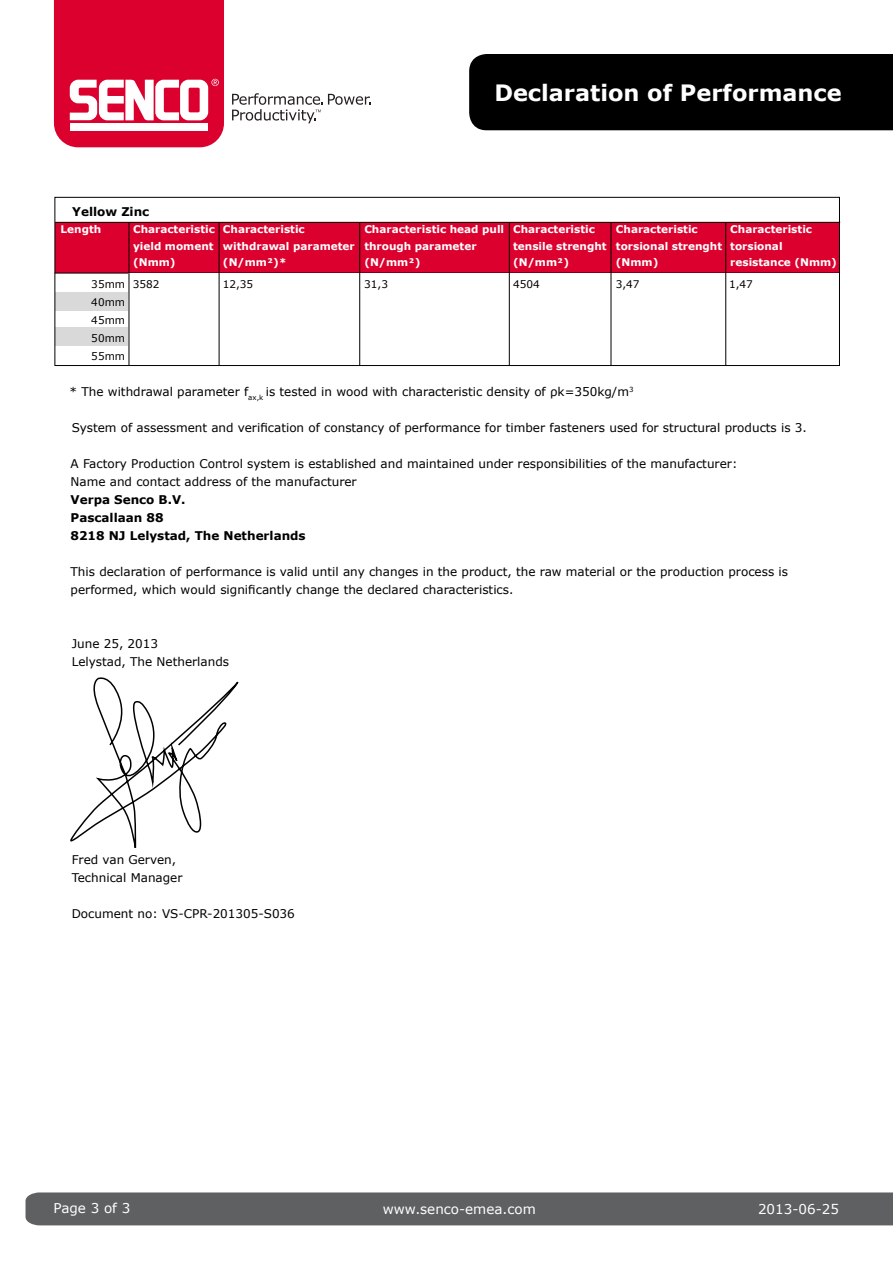
<style>
.page{position:relative;width:893px;height:1263px;background:#fff}
.page>*{position:absolute;margin:0;border:0;box-sizing:border-box;transform-origin:0 0}
.t1{font:700 22.5px "Verdana";color:#fff}
.t2{font:13.5px "Verdana";color:#fff}
.t3{font:12px/18px "Verdana";color:#000}
.t4{font:700 12px/18px "Verdana";color:#000}
.t5{font:700 10.5px/16.5px "Verdana";color:#fff}
.t6{font:10.5px/18px "Verdana";color:#000;text-align:justify}
</style>
<div class="page">
<div style="left:55px;top:223px;width:784px;height:50px;background:#dc002e"></div>
<div style="left:55px;top:292px;width:715px;height:19px;background:#d9d9d9"></div>
<div style="left:56px;top:327px;width:715px;height:19px;background:#d9d9d9"></div>
<hr style="left:55px;top:273px;width:785px;height:1px;background:#000">
<hr style="left:55px;top:222px;width:785px;height:1px;background:#000">
<div style="left:129px;top:273px;width:713px;height:93px;background:#fff"></div>
<hr style="left:129px;top:222px;width:1px;height:144px;background:#000">
<hr style="left:219px;top:222px;width:1px;height:144px;background:#000">
<hr style="left:359px;top:223px;width:1px;height:143px;background:#000">
<hr style="left:611px;top:222px;width:1px;height:144px;background:#000">
<hr style="left:725px;top:222px;width:1px;height:144px;background:#000">
<hr style="left:509px;top:222px;width:1px;height:144px;background:#000">
<div style="left:55px;top:197px;width:785px;height:169px;border:1px solid #000"></div>
<div style="left:469px;top:54px;width:424px;height:76px;background:#000"></div>
<svg style="left:232px;top:93px;width:139px;height:30px"></svg>
<svg style="left:54px;top:0;width:170px;height:147px"></svg>
<div style="left:26px;top:1192px;width:867px;height:33px;background:#5f6062"></div>
<svg style="left:70px;top:677px;width:169px;height:171px"></svg>
<p class="t4" style="left:72px;top:202px;width:79px">Yellow Zinc</p>
<h1 class="t1" style="left:494px;top:77px;width:349px">Declaration of Performance</h1>
<p class="t5" style="left:133px;top:221px;width:83px;text-align:justify">Characteristic yield moment (Nmm)</p>
<p class="t5" style="left:223px;top:221px;width:133px">Characteristic withdrawal parameter (N/mm²)*</p>
<p class="t5" style="left:364px;top:221px;width:141px">Characteristic head pull through parameter (N/mm²)</p>
<p class="t5" style="left:513px;top:221px;width:95px">Characteristic tensile strenght (N/mm²)</p>
<p class="t5" style="left:61px;top:221px;width:42px">Length</p>
<p class="t5" style="left:730px;top:221px;width:108px">Characteristic torsional resistance (N mm)</p>
<p class="t5" style="left:616px;top:221px;width:108px">Characteristic torsional strenght (Nmm)</p>
<p class="t6" style="left:91px;top:275px;width:70px">35mm 3582</p>
<p class="t6" style="left:223px;top:275px;width:32px">12,35</p>
<p class="t6" style="left:364px;top:275px;width:25px">31,3</p>
<p class="t6" style="left:513px;top:275px;width:28px">4504</p>
<p class="t6" style="left:616px;top:275px;width:25px">3,47</p>
<p class="t6" style="left:729px;top:275px;width:25px">1,47</p>
<p class="t6" style="left:91px;top:293px;width:35px">40mm 45mm 50mm 55mm</p>
<p class="t6" style="left:133px;top:275px;width:28px">2129</p>
<p class="t6" style="left:226px;top:275px;width:32px">13,65</p>
<p class="t6" style="left:369px;top:275px;width:25px">33,6</p>
<p class="t6" style="left:518px;top:275px;width:28px">4035</p>
<p class="t6" style="left:605px;top:275px;width:25px">2,45</p>
<p class="t6" style="left:723px;top:275px;width:25px">1,28</p>
<p class="t3" style="left:70px;top:383px;width:565px">* The withdrawal parameter f<sub>ax,k</sub> is tested in wood with characteristic density of ρk=350kg/m<sup>3</sup></p>
<p class="t3" style="left:72px;top:419px;width:737px">System of assessment and verification of constancy of performance for timber fasteners used for structural products is 3.</p>
<p class="t3" style="left:71px;top:455px;width:668px">A Factory Production Control system is established and maintained under responsibilities of the manufacturer:</p>
<p class="t3" style="left:71px;top:473px;width:288px">Name and contact address of the manufacturer</p>
<p class="t4" style="left:71px;top:490px;width:237px">Verpa Senco B.V.<br>Pascallaan 88<br>8218 NJ Lelystad, The Netherlands</p>
<p class="t3" style="left:71px;top:563px;width:719px">This declaration of performance is valid until any changes in the product, the raw material or the production process is performed, which would significantly change the declared characteristics.</p>
<p class="t3" style="left:72px;top:635px;width:159px">June 25, 2013<br>Lelystad, The Netherlands</p>
<p class="t3" style="left:72px;top:851px;width:112px">Fred van Gerven,<br>Technical Manager</p>
<p class="t3" style="left:72px;top:905px;width:225px">Document no: VS-CPR-201305-S036</p>
<p class="t2" style="left:54px;top:1198px;width:78px">Page 3 of 3</p>
<p class="t2" style="left:383px;top:1200px;width:155px">www.senco-emea.com</p>
<p class="t2" style="left:758px;top:1200px;width:82px">2013-06-25</p>
</div>
